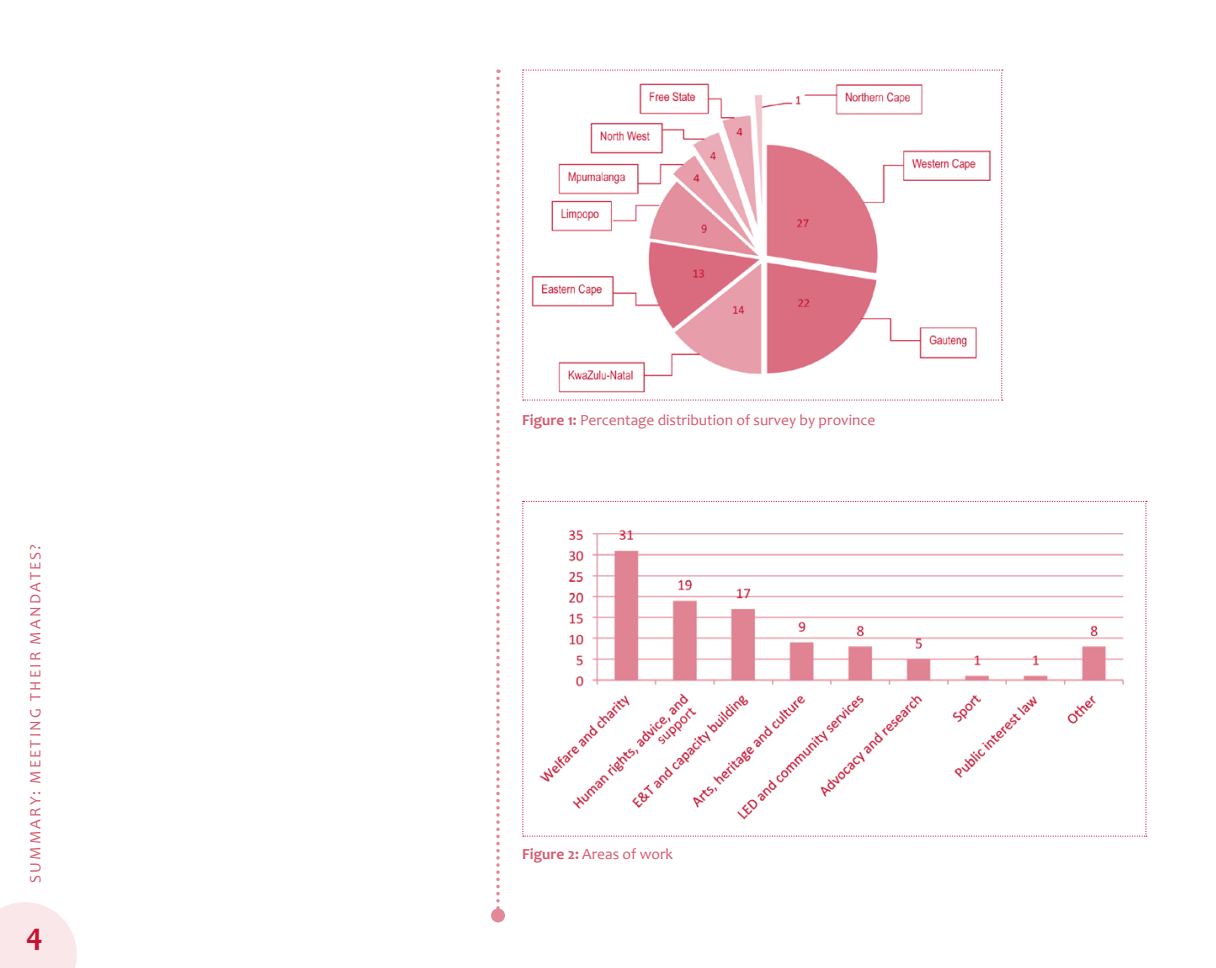
<style>
.page{position:relative;width:1216px;height:968px;background:#fff}
.page>*{position:absolute;margin:0;border:0;box-sizing:border-box;transform-origin:0 0}
.t1{font:700 31.5px "Candara";color:#c41230}
.t2{font:15.75px "Candara";letter-spacing:.14em;color:#d6596e}
.t3{font:15.4px "Candara";color:#d6596e}
.s1{font-weight:700}
</style>
<div class="page">
<svg style="left:0;top:902px;width:77px;height:65px"></svg>
<svg style="left:522px;top:69px;width:480px;height:331px"></svg>
<svg style="left:522px;top:501px;width:624px;height:335px"></svg>
<svg style="left:496px;top:69px;width:3px;height:839px"></svg>
<div style="left:491px;top:908px;width:14px;height:14px;background:#e28997;border-radius:50%"></div>
<p class="t2" style="left:25px;top:883px;width:340px;rotate:-90deg">summary: MEE TI NG THEIR MANDATE S?</p>
<h1 class="t1" style="left:26px;top:914px;width:18px">4</h1>
<p class="t3" style="left:522px;top:410px;width:354px"><span class="s1">Figure 1:</span> Percentage distribution of survey by province</p>
<p class="t3" style="left:522px;top:844px;width:152px"><span class="s1">Figure 2:</span> Areas of work</p>
</div>
